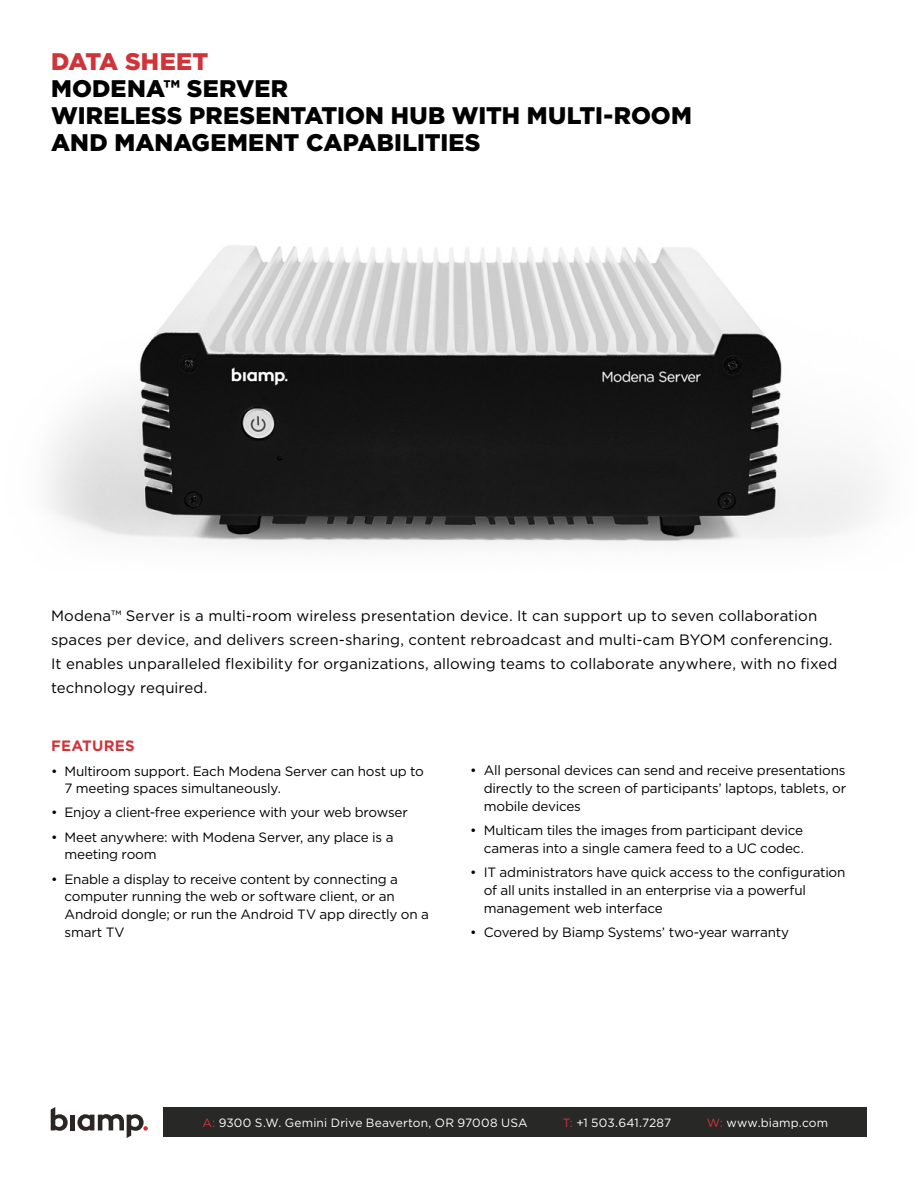
<style>
.page{position:relative;width:918px;height:1188px;background:#fff}
.page>*{position:absolute;margin:0;border:0;box-sizing:border-box;transform-origin:0 0}
.t1{font:900 24px/27px "Gotham";letter-spacing:.005em;color:#000}
.t2{font:900 24px "Gotham";letter-spacing:.005em;color:#ce343a}
.t3{font:15px/24px "Gotham";letter-spacing:.005em;color:#000}
.t4{font:700 15px "Gotham";letter-spacing:.015em;color:#ce343a}
.t5{font:13.5px/18px "Gotham";letter-spacing:-.015em;color:#000}
.t6{font:12px "Gotham";letter-spacing:.015em;color:#fff}
.s1{color:#ce343a}
</style>
<div class="page">
<svg style="left:51px;top:1107px;width:17px;height:24px"></svg>
<div style="left:70px;top:1115px;width:5px;height:15px;background:#2b2523"></div>
<svg style="left:77px;top:1114px;width:71px;height:24px"></svg>
<div style="left:163px;top:1107px;width:704px;height:30px;background:#282827"></div>
<img style="left:48px;top:245px;width:824px;height:303px">
<h1 class="t2" style="left:51px;top:45px;width:159px">DATA SHEET</h1>
<h1 class="t1" style="left:51px;top:75px;width:642px">MODENA™ SERVER<br>WIRELESS PRESENTATION HUB WITH MULTI-ROOM<br>AND MANAGEMENT CAPABILITIES</h1>
<p class="t3" style="left:51px;top:603px;width:788px">Modena™ Server is a multi-room wireless presentation device. It can support up to seven collaboration spaces per device, and delivers screen-sharing, content rebroadcast and multi-cam BYOM conferencing.<br>It enables unparalleled flexibility for organizations, allowing teams to collaborate anywhere, with no fixed technology required.</p>
<p class="t4" style="left:51px;top:736px;width:85px">FEATURES</p>
<p class="t5" style="left:64px;top:761px;width:361px;text-indent:-14px">• Multiroom support. Each Modena Server can host up to<br>7 meeting spaces simultaneously.</p>
<p class="t5" style="left:51px;top:803px;width:358px">• Enjoy a client-free experience with your web browser</p>
<p class="t5" style="left:64px;top:827px;width:331px;text-indent:-14px">• Meet anywhere: with Modena Server, any place is a meeting room</p>
<p class="t5" style="left:64px;top:869px;width:366px;text-indent:-14px">• Enable a display to receive content by connecting a computer running the web or software client, or an Android dongle; or run the Android TV app directly on a smart TV</p>
<p class="t5" style="left:484px;top:761px;width:364px;text-align:justify;text-indent:-14px">• All personal devices can send and receive presentations directly to the screen of participants’ laptops, tablets, or mobile devices</p>
<p class="t5" style="left:470px;top:821px;width:335px;text-align:right">• Multicam tiles the images from participant device cameras into a single camera feed to a UC codec.</p>
<p class="t5" style="left:484px;top:863px;width:363px;text-indent:-14px">• IT administrators have quick access to the configuration of all units installed in an enterprise via a powerful management web interface</p>
<p class="t5" style="left:470px;top:923px;width:321px">• Covered by Biamp Systems’ two-year warranty</p>
<p class="t6" style="left:202px;top:1115px;width:327px"><span class="s1">A:</span> 9300 S.W. Gemini Drive Beaverton, OR 97008 USA</p>
<p class="t6" style="left:563px;top:1115px;width:110px"><span class="s1">T:</span> +1 503.641.7287</p>
<p class="t6" style="left:707px;top:1115px;width:123px"><span class="s1">W:</span> www.biamp.com</p>
</div>
